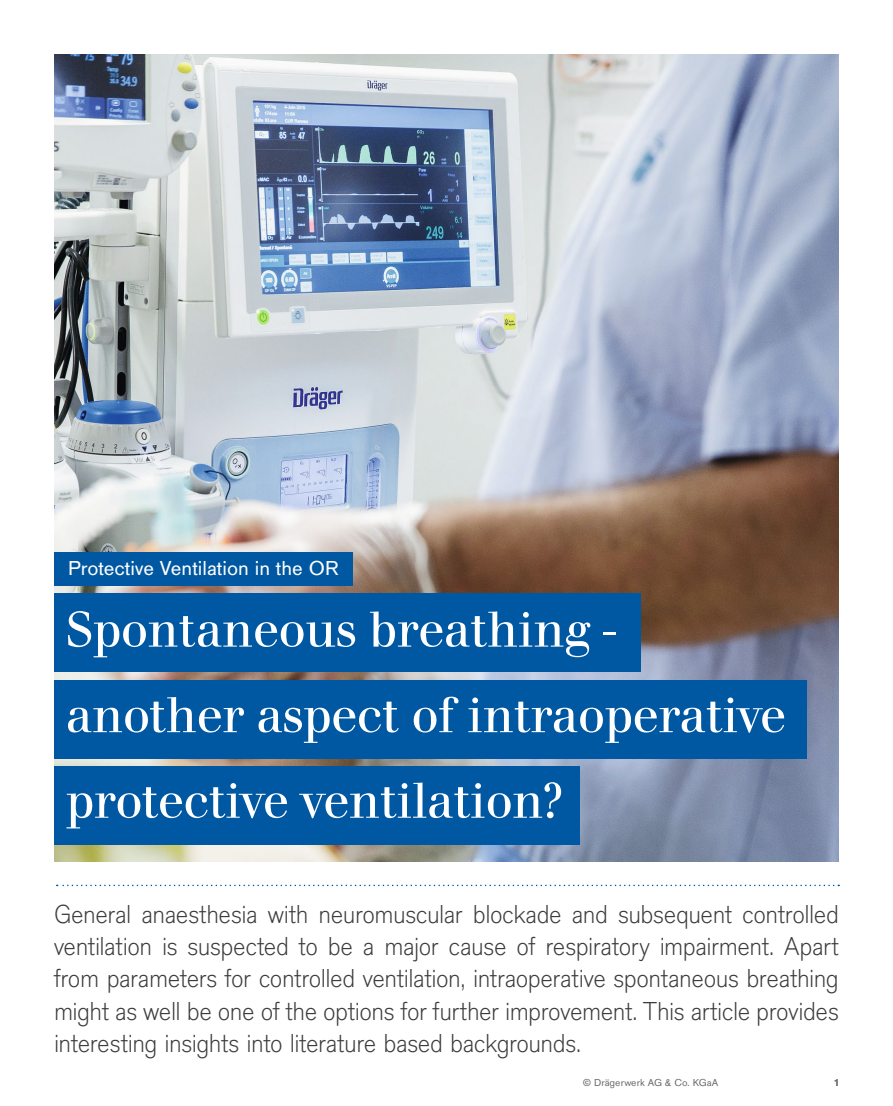
<style>
.page{position:relative;width:893px;height:1106px;background:#fff}
.page>*{position:absolute;margin:0;border:0;box-sizing:border-box;transform-origin:0 0}
.t1{font:52.5px/85.5px "Draeger Walbaum";letter-spacing:-.005em;color:#fff}
.t2{font:300 27px/32.4px "Draeger San";letter-spacing:-.015em;color:#3c3c3b;text-align:justify}
.t3{font:21px "Draeger San";color:#fff}
.t4{font:10.5px "Draeger San";color:#706f6f}
.t5{font:700 10.5px "Draeger San";color:#706f6f}
</style>
<div class="page">
<img style="left:54px;top:54px;width:785px;height:807px">
<div style="left:54px;top:766px;width:526px;height:79px;background:#0058a2"></div>
<div style="left:54px;top:593px;width:587px;height:78px;background:#0058a2"></div>
<svg style="left:57px;top:884px;width:782px;height:2px"></svg>
<div style="left:54px;top:680px;width:753px;height:79px;background:#0058a2"></div>
<div style="left:54px;top:552px;width:299px;height:33px;background:#0058a2"></div>
<p class="t3" style="left:68px;top:556px;width:272px">Protective Ventilation in the OR</p>
<h1 class="t1" style="left:66px;top:590px;width:722px">Spontaneous breathing - another aspect of intraoperative protective ventilation?</h1>
<p class="t2" style="left:54px;top:897px;width:787px">General anaesthesia with neuromuscular blockade and subsequent controlled ventilation is suspected to be a major cause of respiratory impairment. Apart from parameters for controlled ventilation, intraoperative spontaneous breathing might as well be one of the options for further improvement. This article provides interesting insights into literature based backgrounds.</p>
<p class="t4" style="left:583px;top:1076px;width:137px">© Drägerwerk AG &amp; Co. KGaA</p>
<p class="t5" style="left:834px;top:1076px;width:6px">1</p>
</div>
